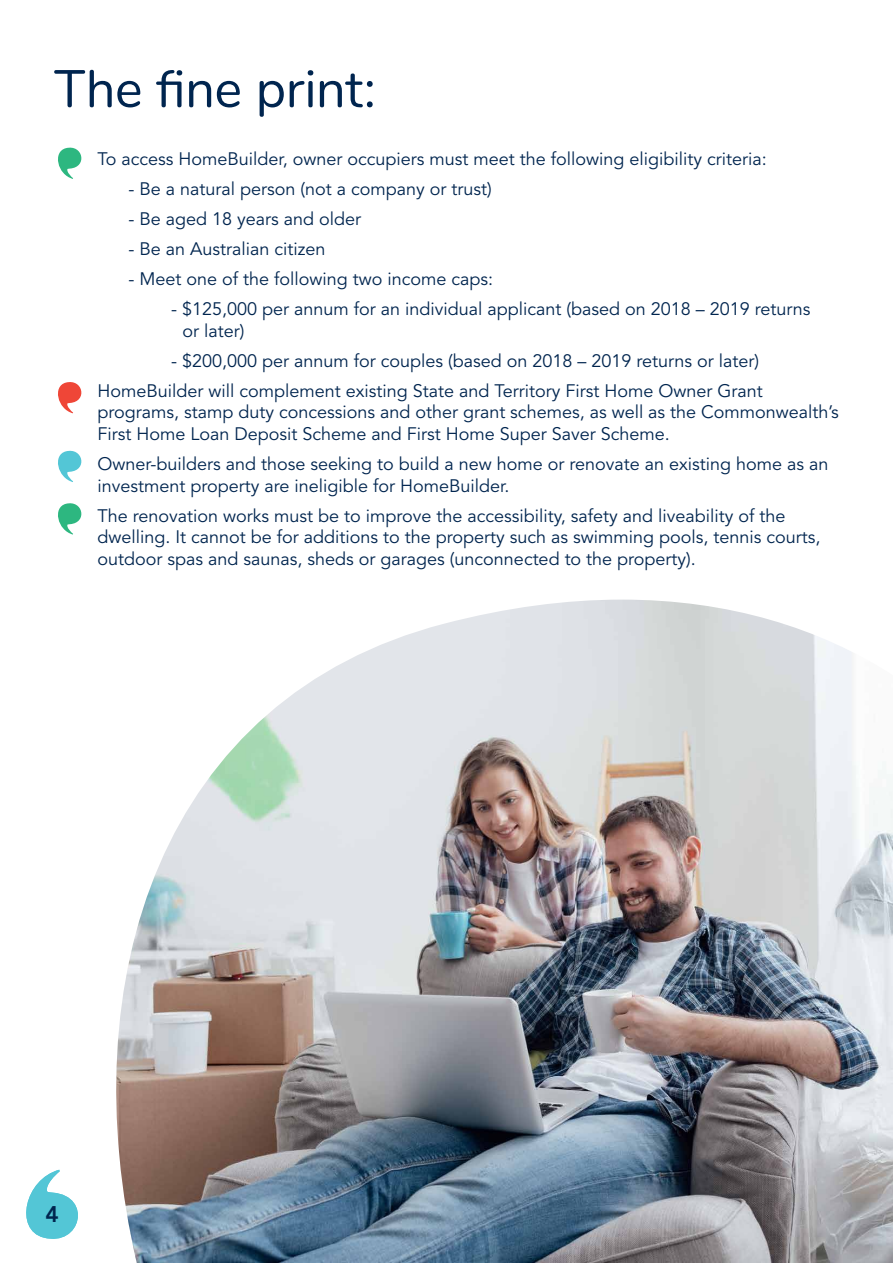
<style>
.page{position:relative;width:893px;height:1263px;background:#fff}
.page>*{position:absolute;margin:0;border:0;box-sizing:border-box;transform-origin:0 0}
.t1{font:52.5px "Nunito";letter-spacing:-.01em;color:#00254f}
.t2{font:800 22.5px "Avenir LT Std";color:#00254f}
.t3{font:18px/21.6px "Avenir LT Std";color:#00254f}
</style>
<div class="page">
<svg style="left:58px;top:147px;width:24px;height:32px"></svg>
<svg style="left:58px;top:382px;width:24px;height:31px"></svg>
<svg style="left:26px;top:450px;width:608px;height:789px"></svg>
<img style="left:115px;top:600px;width:778px;height:663px">
<h1 class="t1" style="left:54px;top:50px;width:323px">The fine print:</h1>
<p class="t3" style="left:98px;top:148px;width:671px">To access HomeBuilder, owner occupiers must meet the following eligibility criteria:</p>
<p class="t3" style="left:129px;top:178px;width:365px">- Be a natural person (not a company or trust)</p>
<p class="t3" style="left:129px;top:208px;width:234px">- Be aged 18 years and older</p>
<p class="t3" style="left:129px;top:238px;width:198px">- Be an Australian citizen</p>
<p class="t3" style="left:129px;top:268px;width:366px">- Meet one of the following two income caps:</p>
<p class="t3" style="left:183px;top:299px;width:629px;text-indent:-11px">- $125,000 per annum for an individual applicant (based on 2018 – 2019 returns or later)</p>
<p class="t3" style="left:97px;top:346px;width:667px;line-height:30.2px;text-align:right">- $200,000 per annum for couples (based on 2018 – 2019 returns or later)<br>HomeBuilder will complement existing State and Territory First Home Owner Grant</p>
<p class="t3" style="left:97px;top:402px;width:743px">programs, stamp duty concessions and other grant schemes, as well as the Commonwealth’s<br>First Home Loan Deposit Scheme and First Home Super Saver Scheme.</p>
<p class="t3" style="left:97px;top:454px;width:733px">Owner-builders and those seeking to build a new home or renovate an existing home as an investment property are ineligible for HomeBuilder.</p>
<p class="t3" style="left:97px;top:505px;width:724px">The renovation works must be to improve the accessibility, safety and liveability of the dwelling. It cannot be for additions to the property such as swimming pools, tennis courts, outdoor spas and saunas, sheds or garages (unconnected to the property).</p>
<p class="t2" style="left:45px;top:1201px;width:15px">4</p>
</div>
